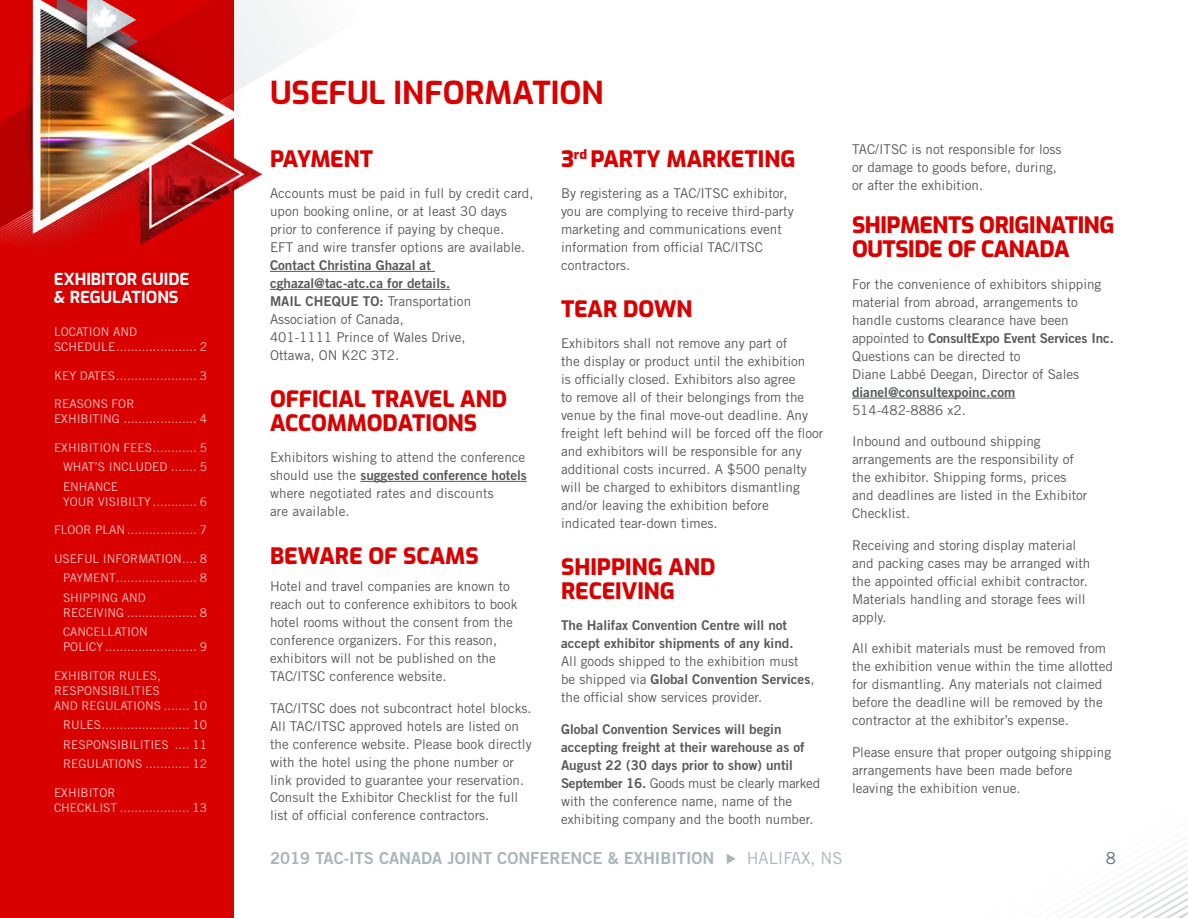
<style>
.page{position:relative;width:1188px;height:918px;background:#fff}
.page>*{position:absolute;margin:0;border:0;box-sizing:border-box;transform-origin:0 0}
.t1{font:700 31.5px "Exo";color:#d80100}
.t2{font:800 22.5px/24px "Exo";color:#d80100}
.t3{font:800 22.5px/24px "Exo";letter-spacing:-.02em;color:#d80100}
.t4{font:800 22.5px "Exo";letter-spacing:-.03em;color:#d80100}
.t5{font:16.5px "Trade Gothic LT Std Bd 2";color:#a8b5bb}
.t6{font:700 16.5px/18px "Exo";color:#fff}
.t7{font:16.5px "Trade Gothic LT Std";color:#587282}
.t8{font:13.5px/18px "Trade Gothic LT Std";color:#58595b}
.t9{font:13.5px/18px "Trade Gothic LT Std Bd 2";color:#58595b}
.t10{font:12px/19.5px "Trade Gothic LT Std";color:#f5c0bf}
.s1{font-family:"Trade Gothic LT Std Bd 2"}
.s2{font-family:"Trade Gothic LT Std"}
</style>
<div class="page">
<div style="left:0;top:0;width:234px;height:918px;background:#d80100"></div>
<svg style="left:261px;top:10px;width:29px;height:166px"></svg>
<img style="left:0;top:0;width:261px;height:246px">
<svg style="left:1069px;top:845px;width:119px;height:73px"></svg>
<hr style="left:270px;top:271px;width:165px;height:1px;background:#58595b">
<hr style="left:270px;top:289px;width:180px;height:1px;background:#58595b">
<hr style="left:360px;top:481px;width:167px;height:1px;background:#58595b">
<hr style="left:852px;top:398px;width:163px;height:1px;background:#58595b">
<p class="t6" style="left:54px;top:269px;width:137px">EXHIBITOR GUIDE &amp; REGULATIONS</p>
<p class="t10" style="left:54px;top:324px;width:154px;line-height:15px">LOCATION AND<br>SCHEDULE...................... 2</p>
<p class="t10" style="left:54px;top:365px;width:154px">KEY DATES...................... 3</p>
<p class="t10" style="left:54px;top:396px;width:155px;line-height:15px">REASONS FOR<br>EXHIBITING .................... 4</p>
<p class="t10" style="left:63px;top:437px;width:146px;text-align:justify;text-indent:-9px">EXHIBITION FEES............ 5<br>WHAT’S INCLUDED ....... 5<br>ENHANCE</p>
<p class="t10" style="left:63px;top:491px;width:145px">YOUR VISIBILTY ............ 6</p>
<p class="t10" style="left:54px;top:520px;width:154px">FLOOR PLAN ................... 7</p>
<p class="t10" style="left:63px;top:548px;width:145px;text-align:justify;text-indent:-9px">USEFUL INFORMATION.... 8<br>PAYMENT...................... 8<br>SHIPPING AND</p>
<p class="t10" style="left:63px;top:602px;width:145px">RECEIVING ................... 8<br>CANCELLATION</p>
<p class="t10" style="left:63px;top:637px;width:145px">POLICY ......................... 9</p>
<p class="t10" style="left:54px;top:668px;width:154px;line-height:15px">EXHIBITOR RULES,<br>RESPONSIBILITIES<br>AND REGULATIONS ....... 10</p>
<p class="t10" style="left:63px;top:715px;width:145px;text-align:justify">RULES........................ 10<br>RESPONSIBILITIES .... 11<br>REGULATIONS ............ 12</p>
<p class="t10" style="left:54px;top:785px;width:154px;line-height:15px">EXHIBITOR<br>CHECKLIST ................... 13</p>
<h1 class="t1" style="left:270px;top:68px;width:335px">USEFUL INFORMATION</h1>
<h2 class="t4" style="left:270px;top:141px;width:105px">PAYMENT</h2>
<p class="t8" style="left:270px;top:184px;width:265px">Accounts must be paid in full by credit card, upon booking online, or at least 30 days prior to conference if paying by cheque.<br>EFT and wire transfer options are available.</p>
<p class="t9" style="left:270px;top:256px;width:182px">Contact Christina Ghazal at cghazal@tac-atc.ca for details.</p>
<p class="t8" style="left:270px;top:292px;width:203px"><span class="s1">MAIL CHEQUE TO:</span> Transportation<br>Association of Canada,<br>401-1111 Prince of Wales Drive,<br>Ottawa, ON K2C 3T2.</p>
<h2 class="t2" style="left:270px;top:385px;width:239px">OFFICIAL TRAVEL AND<br>ACCOMMODATIONS</h2>
<p class="t8" style="left:270px;top:448px;width:257px">Exhibitors wishing to attend the conference</p>
<p class="t9" style="left:270px;top:466px;width:258px"><span class="s2">should use the</span> suggested conference hotels</p>
<p class="t8" style="left:270px;top:484px;width:225px">where negotiated rates and discounts are available.</p>
<h2 class="t2" style="left:270px;top:542px;width:210px">BEWARE OF SCAMS</h2>
<p class="t8" style="left:270px;top:577px;width:249px">Hotel and travel companies are known to reach out to conference exhibitors to book hotel rooms without the consent from the conference organizers. For this reason, exhibitors will not be published on the TAC/ITSC conference website.</p>
<p class="t8" style="left:270px;top:699px;width:263px">TAC/ITSC does not subcontract hotel blocks.<br>All TAC/ITSC approved hotels are listed on the conference website. Please book directly with the hotel using the phone number or link provided to guarantee your reservation.<br>Consult the Exhibitor Checklist for the full list of official conference contractors.</p>
<h2 class="t2" style="left:561px;top:145px;width:236px">3<sup>rd</sup> PARTY MARKETING</h2>
<p class="t8" style="left:561px;top:184px;width:234px">By registering as a TAC/ITSC exhibitor, you are complying to receive third-party marketing and communications event information from official TAC/ITSC contractors.</p>
<h2 class="t2" style="left:561px;top:295px;width:133px">TEAR DOWN</h2>
<p class="t8" style="left:561px;top:334px;width:264px">Exhibitors shall not remove any part of<br>the display or product until the exhibition<br>is officially closed. Exhibitors also agree<br>to remove all of their belongings from the venue by the final move-out deadline. Any freight left behind will be forced off the floor and exhibitors will be responsible for any additional costs incurred. A $500 penalty will be charged to exhibitors dismantling and/or leaving the exhibition before indicated tear-down times.</p>
<h2 class="t2" style="left:561px;top:553px;width:156px">SHIPPING AND<br>RECEIVING</h2>
<p class="t9" style="left:561px;top:616px;width:234px">The Halifax Convention Centre will not accept exhibitor shipments of any kind.</p>
<p class="t8" style="left:561px;top:652px;width:239px">All goods shipped to the exhibition must</p>
<p class="t9" style="left:561px;top:670px;width:255px"><span class="s2">be shipped via</span> Global Convention Services<span class="s2">,</span></p>
<p class="t8" style="left:561px;top:688px;width:203px">the official show services provider.</p>
<p class="t9" style="left:561px;top:719px;width:245px">Global Convention Services will begin accepting freight at their warehouse as of<br>August 22 (30 days prior to show) until</p>
<p class="t8" style="left:561px;top:774px;width:261px"><span class="s1">September 16.</span> Goods must be clearly marked with the conference name, name of the exhibiting company and the booth number.</p>
<p class="t8" style="left:852px;top:140px;width:211px">TAC/ITSC is not responsible for loss or damage to goods before, during, or after the exhibition.</p>
<h2 class="t3" style="left:852px;top:212px;width:264px">SHIPMENTS ORIGINATING<br>OUTSIDE OF CANADA</h2>
<p class="t8" style="left:852px;top:275px;width:251px">For the convenience of exhibitors shipping material from abroad, arrangements to handle customs clearance have been</p>
<p class="t9" style="left:852px;top:329px;width:263px"><span class="s2">appointed to</span> ConsultExpo Event Services Inc.</p>
<p class="t8" style="left:852px;top:347px;width:229px">Questions can be directed to<br>Diane Labbé Deegan, Director of Sales</p>
<p class="t9" style="left:852px;top:383px;width:165px">dianel@consultexpoinc.com</p>
<p class="t8" style="left:852px;top:401px;width:115px">514-482-8886 x2.</p>
<p class="t8" style="left:852px;top:432px;width:237px">Inbound and outbound shipping arrangements are the responsibility of the exhibitor. Shipping forms, prices and deadlines are listed in the Exhibitor<br>Checklist.</p>
<p class="t8" style="left:852px;top:536px;width:240px">Receiving and storing display material and packing cases may be arranged with the appointed official exhibit contractor.<br>Materials handling and storage fees will apply.</p>
<p class="t8" style="left:852px;top:639px;width:262px">All exhibit materials must be removed from the exhibition venue within the time allotted for dismantling. Any materials not claimed before the deadline will be removed by the contractor at the exhibitor’s expense.</p>
<p class="t8" style="left:852px;top:743px;width:261px">Please ensure that proper outgoing shipping arrangements have been made before leaving the exhibition venue.</p>
<p class="t5" style="left:270px;top:848px;width:574px">2019 TAC-ITS CANADA JOINT CONFERENCE &amp; EXHIBITION✔<span class="s2">HALIFAX, NS</span></p>
<p class="t7" style="left:1106px;top:848px;width:12px">8</p>
</div>
